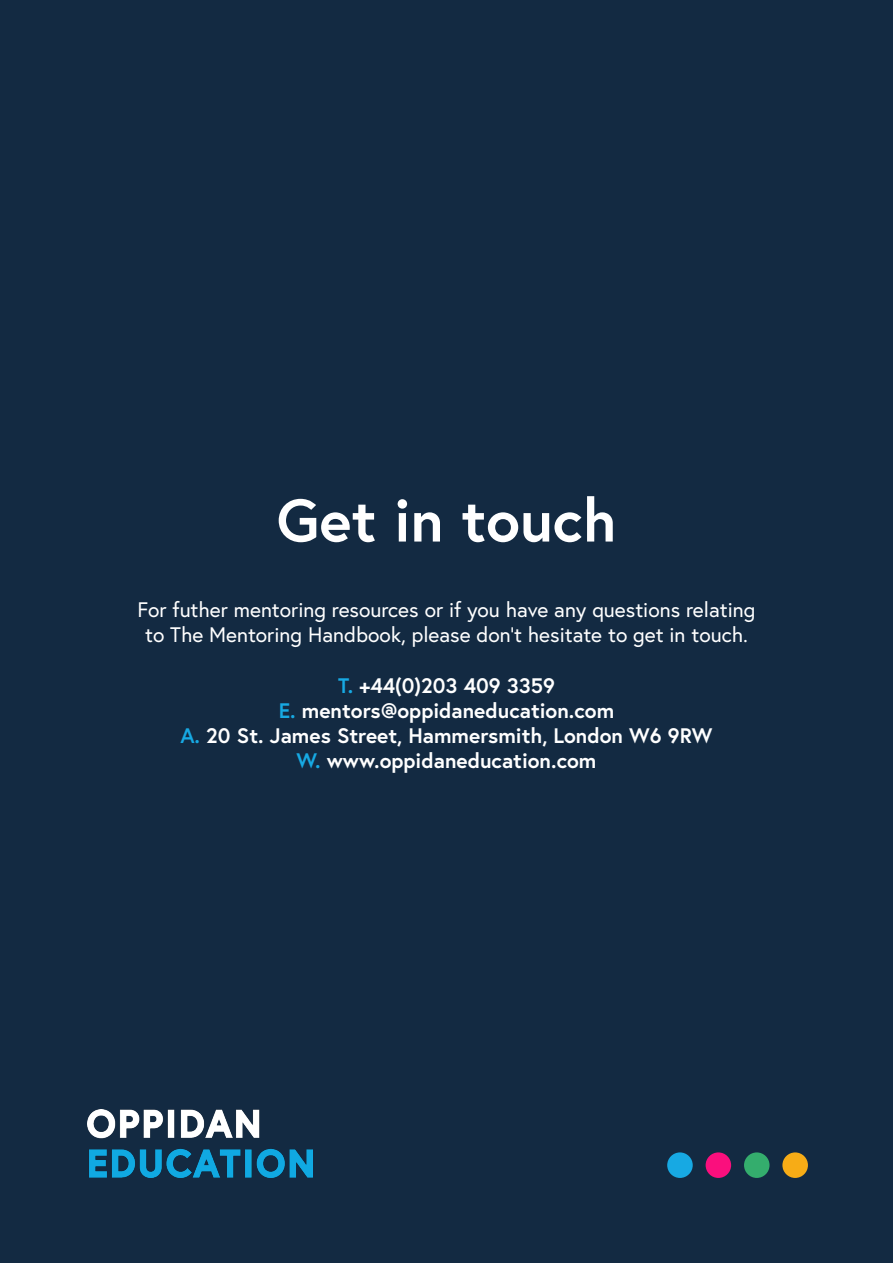
<style>
.page{position:relative;width:893px;height:1263px;background:#132a42}
.page>*{position:absolute;margin:0;border:0;box-sizing:border-box;transform-origin:0 0}
.t1{font:700 60px "Europa";color:#fff}
.t2{font:700 21px "Europa";color:#fff}
.t3{font:21px/25.2px "Europa";color:#fff;text-align:center}
.s1{color:#17a9e3}
</style>
<div class="page">
<img style="left:88px;top:1110px;width:225px;height:68px">
<div style="left:667px;top:1152px;width:26px;height:26px;background:#17a9e3;border-radius:50%"></div>
<div style="left:744px;top:1152px;width:25px;height:26px;background:#34ad6d;border-radius:50%"></div>
<div style="left:706px;top:1152px;width:25px;height:26px;background:#fa0f7d;border-radius:50%"></div>
<div style="left:782px;top:1152px;width:26px;height:26px;background:#f7ac16;border-radius:50%"></div>
<p class="t1" style="left:277px;top:479px;width:341px">Get in touch</p>
<p class="t3" style="left:138px;top:597px;width:619px">For futher mentoring resources or if you have any questions relating to The Mentoring Handbook, please don't hesitate to get in touch.</p>
<p class="t2" style="left:338px;top:671px;width:218px"><span class="s1">T.</span> +44(0)203 409 3359</p>
<p class="t2" style="left:279px;top:696px;width:337px"><span class="s1">E.</span> mentors@oppidaneducation.com</p>
<p class="t2" style="left:180px;top:721px;width:534px"><span class="s1">A.</span> 20 St. James Street, Hammersmith, London W6 9RW</p>
<p class="t2" style="left:296px;top:747px;width:301px"><span class="s1">W.</span> www.oppidaneducation.com</p>
</div>
